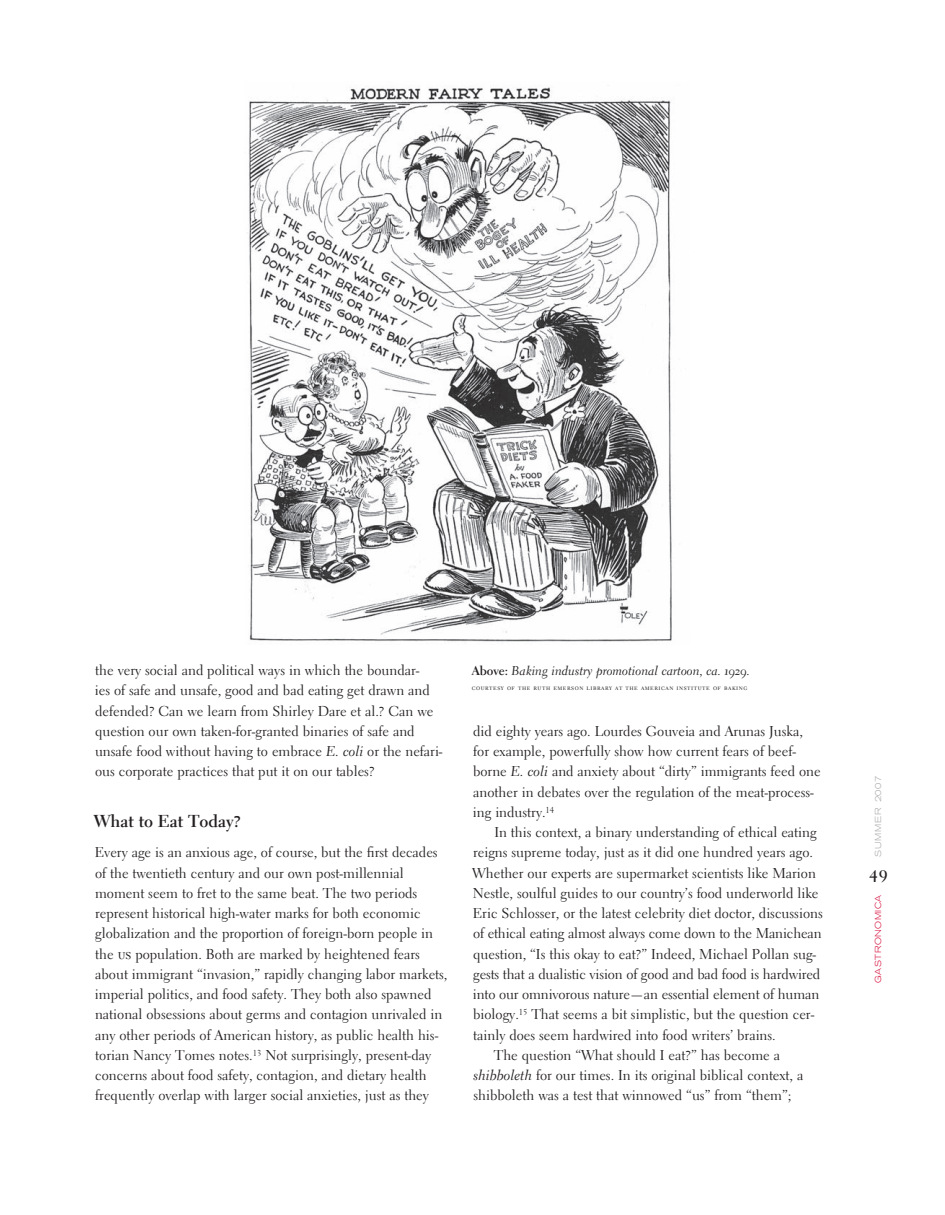
<style>
.page{position:relative;width:945px;height:1215px;background:#fff}
.page>*{position:absolute;margin:0;border:0;box-sizing:border-box;transform-origin:0 0}
.t1{font:700 17.25px "Electra LH";color:#231f20}
.t2{font:700 16.5px "Electra LH";color:#231f20}
.t3{font:14.25px/20.2px "Electra LH";color:#231f20}
.t4{font:12.75px "Electra LH Cursive";color:#231f20}
.t5{font:300 expanded 8.7px "Akzidenz Grotesk BE";letter-spacing:.06em;color:#d7123e}
.t6{font:300 expanded 8.7px "Akzidenz Grotesk BE";letter-spacing:.09em;color:#a8a9ad}
.t7{font:7.2px "Electra LH Regular SC";letter-spacing:.075em;color:#231f20}
.s1{font-family:"Electra LH Cursive"}
.s2{font-family:"Electra LH Regular SC"}
.s3{font-family:"Electra LH";font-weight:700}
.s4{font-family:"Electra LH Cursive Os F"}
</style>
<div class="page">
<img style="left:247px;top:86px;width:425px;height:556px">
<p class="t3" style="left:95px;top:661px;width:349px">the very social and political ways in which the boundar-<br>ies of safe and unsafe, good and bad eating get drawn and defended? Can we learn from Shirley Dare et al.? Can we question our own taken-for-granted binaries of safe and unsafe food without having to embrace <span class="s1">E. coli</span> or the nefari&shy;ous corporate practices that put it on our tables?</p>
<p class="t1" style="left:94px;top:814px;width:149px">What to Eat Today?</p>
<p class="t3" style="left:95px;top:844px;width:354px">Every age is an anxious age, of course, but the first decades of the twentieth century and our own post-millennial moment seem to fret to the same beat. The two periods represent historical high-water marks for both economic globalization and the proportion of foreign-born people in the <span class="s2">us</span> population. Both are marked by heightened fears about immigrant “invasion,” rapidly changing labor markets, imperial politics, and food safety. They both also spawned national obsessions about germs and contagion unrivaled in any other periods of American history, as public health his&shy;torian Nancy Tomes notes.<sup>13</sup> Not surprisingly, present-day concerns about food safety, contagion, and dietary health frequently overlap with larger social anxieties, just as they</p>
<p class="t4" style="left:472px;top:666px;width:280px"><span class="s3">Above:</span> Baking industry promotional cartoon, ca. <span class="s4">1929</span>.</p>
<p class="t7" style="left:472px;top:683px;width:277px">courtesy of the ruth emerson library at the american institute of baking</p>
<p class="t3" style="left:473px;top:722px;width:349px">did eighty years ago. Lourdes Gouveia and Arunas Juska, for example, powerfully show how current fears of beef&shy;borne <span class="s1">E. coli</span> and anxiety about “dirty” immigrants feed one another in debates over the regulation of the meat-process&shy;ing industry.<sup>14</sup></p>
<p class="t3" style="left:494px;top:823px;width:324px">In this context, a binary understanding of ethical eating</p>
<p class="t3" style="left:473px;top:844px;width:342px">reigns supreme today, just as it did one hundred years ago.</p>
<p class="t3" style="left:472px;top:864px;width:345px">Whether our experts are supermarket scientists like Marion</p>
<p class="t3" style="left:473px;top:884px;width:347px">Nestle, soulful guides to our country’s food underworld like</p>
<p class="t3" style="left:473px;top:904px;width:351px">Eric Schlosser, or the latest celebrity diet doctor, discussions</p>
<p class="t3" style="left:473px;top:925px;width:350px">of ethical eating almost always come down to the Manichean</p>
<p class="t3" style="left:473px;top:945px;width:345px">question, “Is this okay to eat?” Indeed, Michael Pollan sug-</p>
<p class="t3" style="left:473px;top:965px;width:349px">gests that a dualistic vision of good and bad food is hardwired</p>
<p class="t3" style="left:473px;top:985px;width:348px">into our omnivorous nature—an essential element of human</p>
<p class="t3" style="left:473px;top:1006px;width:343px">biology.<sup>15</sup> That seems a bit simplistic, but the question cer-</p>
<p class="t3" style="left:473px;top:1026px;width:304px">tainly does seem hardwired into food writers’ brains.</p>
<p class="t3" style="left:494px;top:1046px;width:288px">The question “What should I eat?” has become a</p>
<p class="t3" style="left:473px;top:1066px;width:332px"><span class="s1">shibboleth</span> for our times. In its original biblical context, a</p>
<p class="t3" style="left:473px;top:1087px;width:320px">shibboleth was a test that winnowed “us” from “them”;</p>
<p class="t6" style="left:875px;top:857px;width:83px;rotate:-90deg">SUMMER 2007</p>
<p class="t2" style="left:869px;top:870px;width:20px">49</p>
<p class="t5" style="left:875px;top:983px;width:90px;rotate:-90deg">GASTRONOMICA</p>
</div>
